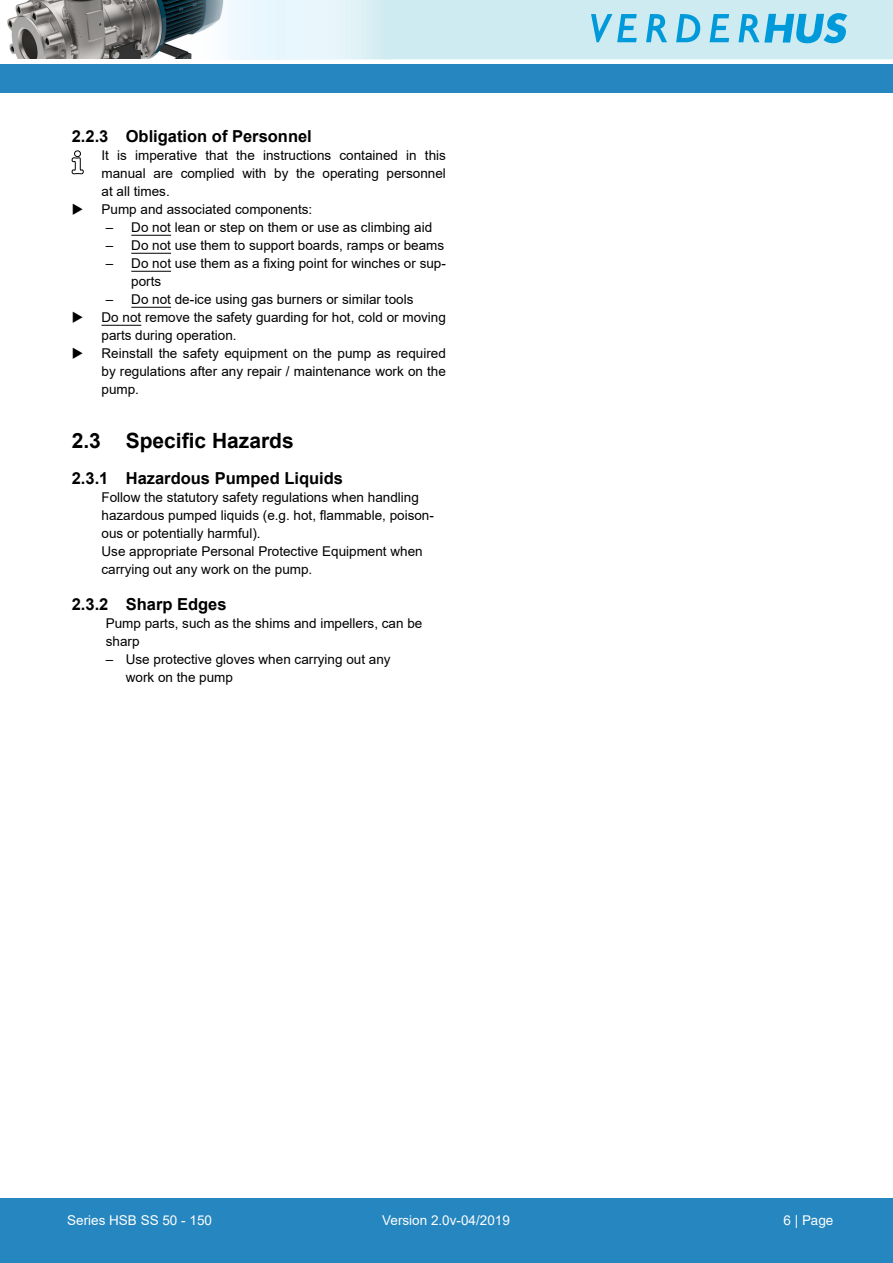
<style>
.page{position:relative;width:893px;height:1263px;background:#fff}
.page>*{position:absolute;margin:0;border:0;box-sizing:border-box;transform-origin:0 0}
.t1{font:700 21px "Arial";color:#000}
.t2{font:700 16.5px "Arial";color:#000}
.t3{font:13.5px/18px "Arial";color:#000}
.t4{font:13.5px "Arial";color:#fff}
.t5{font:13.5px "FZHTJW GB1 0";color:#fff}
.s1{font-family:"Arial"}
</style>
<div class="page">
<div style="left:0;top:1198px;width:893px;height:65px;background:#2586c0"></div>
<div style="left:0;top:64px;width:893px;height:29px;background:#2586c0"></div>
<div style="left:259px;top:0;width:634px;height:59px;background:#ceebf1"></div>
<img style="left:7px;top:0;width:166px;height:59px">
<svg style="left:173px;top:0;width:197px;height:59px"></svg>
<svg style="left:591px;top:14px;width:46px;height:28px"></svg>
<svg style="left:646px;top:14px;width:21px;height:28px"></svg>
<svg style="left:676px;top:14px;width:24px;height:28px"></svg>
<svg style="left:710px;top:14px;width:19px;height:28px"></svg>
<svg style="left:738px;top:13px;width:109px;height:30px"></svg>
<hr style="left:131px;top:235px;width:40px;height:1px;background:#000">
<hr style="left:131px;top:253px;width:40px;height:1px;background:#000">
<hr style="left:131px;top:271px;width:40px;height:1px;background:#000">
<hr style="left:131px;top:307px;width:40px;height:1px;background:#000">
<hr style="left:102px;top:325px;width:39px;height:1px;background:#000">
<svg style="left:71px;top:150px;width:13px;height:24px"></svg>
<p class="t2" style="left:72px;top:125px;width:242px">2.2.3 Obligation of Personnel</p>
<p class="t3" style="left:102px;top:146px;width:346px;text-align:justify">It is imperative that the instructions contained in this manual are complied with by the operating personnel at all times.</p>
<p class="t3" style="left:72px;top:200px;width:242px">◆ Pump and associated components:</p>
<p class="t3" style="left:106px;top:218px;width:328px">– Do not lean or step on them or use as climbing aid</p>
<p class="t3" style="left:106px;top:236px;width:340px">– Do not use them to support boards, ramps or beams</p>
<p class="t3" style="left:131px;top:254px;width:316px;text-indent:-26px">– Do not use them as a fixing point for winches or sup&shy;ports</p>
<p class="t3" style="left:106px;top:290px;width:309px">– Do not de-ice using gas burners or similar tools</p>
<p class="t3" style="left:102px;top:308px;width:346px;text-indent:-30px">◆ Do not remove the safety guarding for hot, cold or moving parts during operation.</p>
<p class="t3" style="left:102px;top:344px;width:346px;text-align:justify;text-indent:-30px">◆ Reinstall the safety equipment on the pump as required by regulations after any repair / maintenance work on the pump.</p>
<p class="t1" style="left:72px;top:426px;width:224px">2.3 Specific Hazards</p>
<p class="t2" style="left:72px;top:467px;width:273px">2.3.1 Hazardous Pumped Liquids</p>
<p class="t3" style="left:102px;top:488px;width:334px">Follow the statutory safety regulations when handling hazardous pumped liquids (e.g. hot, flammable, poison&shy;ous or potentially harmful).</p>
<p class="t3" style="left:102px;top:542px;width:323px">Use appropriate Personal Protective Equipment when carrying out any work on the pump.</p>
<p class="t2" style="left:72px;top:593px;width:156px">2.3.2 Sharp Edges</p>
<p class="t3" style="left:106px;top:614px;width:318px">Pump parts, such as the shims and impellers, can be sharp</p>
<p class="t3" style="left:106px;top:650px;width:286px">– Use protective gloves when carrying out any</p>
<p class="t3" style="left:126px;top:668px;width:109px">work on the pump</p>
<p class="t4" style="left:67px;top:1211px;width:146px">Series HSB SS 50 - 150</p>
<p class="t4" style="left:382px;top:1211px;width:129px">Version 2.0v-04/2019</p>
<p class="t5" style="left:783px;top:1212px;width:51px"><span class="s1">6 |</span> Page</p>
</div>
